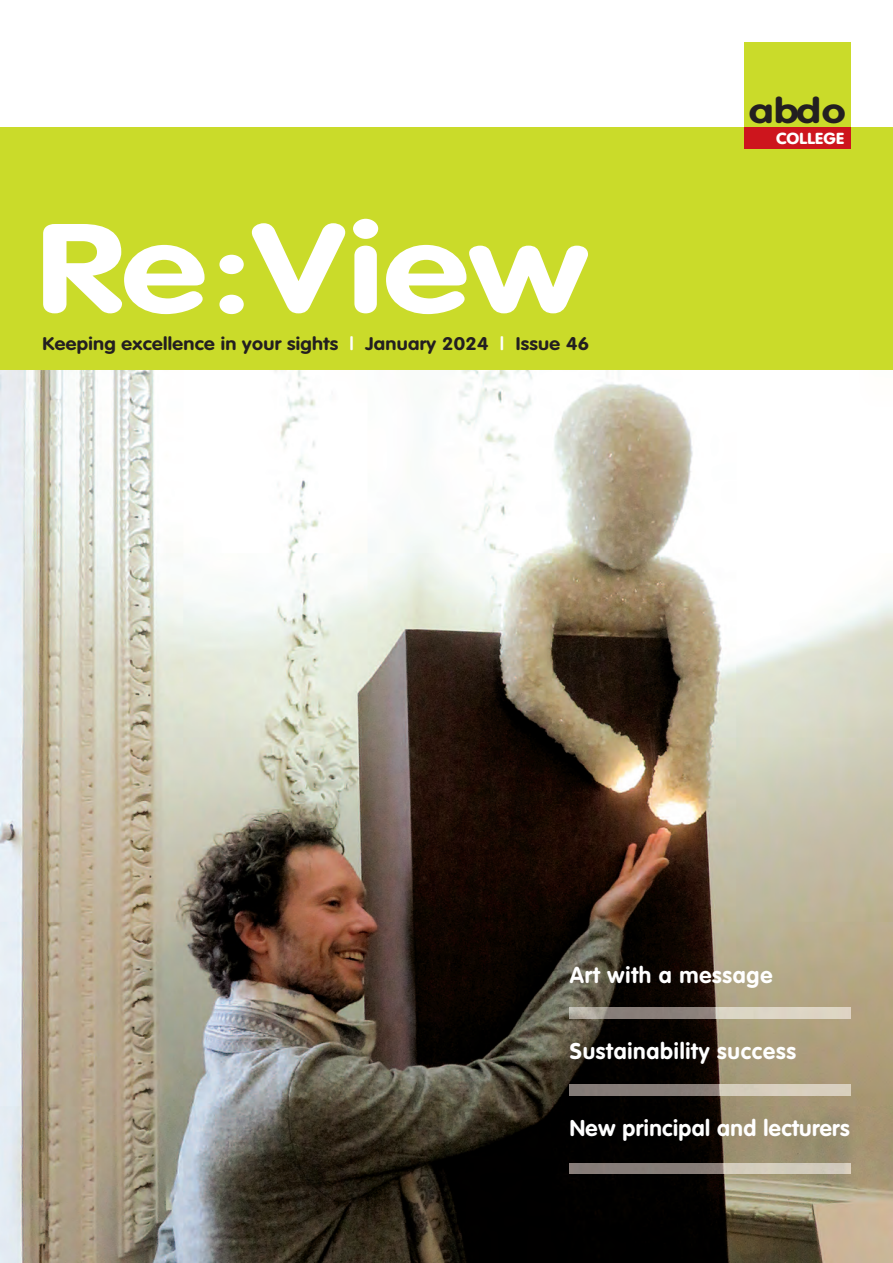
<style>
.page{position:relative;width:893px;height:1263px;background:#fff}
.page>*{position:absolute;margin:0;border:0;box-sizing:border-box;transform-origin:0 0}
.t1{font:700 124.5px "VAG Rounded";letter-spacing:.005em;color:#fff;scale:1.25 1}
.t2{font:700 34.5px "VAG Rounded";color:#231f20;scale:1.25 1}
.t3{font:700 22.5px "VAG Rounded";letter-spacing:.035em;color:#fff}
.t4{font:700 18px "VAG Rounded";letter-spacing:.015em;color:#231f20;scale:1.1 1}
.t5{font:900 15.75px "VAG Rounded";letter-spacing:.01em;color:#fff;scale:1.1 1}
.s1{color:#fff}
</style>
<div class="page">
<img style="left:0;top:370px;width:893px;height:893px">
<div style="left:0;top:128px;width:893px;height:242px;background:#cadb2a"></div>
<div style="left:744px;top:43px;width:106px;height:106px;background:#cadb2a"></div>
<div style="left:744px;top:128px;width:106px;height:21px;background:#cd151d"></div>
<img style="left:570px;top:1084px;width:280px;height:11px">
<img style="left:570px;top:1008px;width:280px;height:10px">
<img style="left:570px;top:1163px;width:280px;height:11px">
<h1 class="t1" style="left:36px;top:217px;width:444px">Re:View</h1>
<p class="t4" style="left:43px;top:336px;width:498px">Keeping excellence in your sights <span class="s1">|</span> January 2024 <span class="s1">|</span> Issue 46</p>
<h2 class="t2" style="left:749px;top:97px;width:79px">abdo</h2>
<p class="t5" style="left:776px;top:131px;width:63px">COLLEGE</p>
<p class="t3" style="left:570px;top:965px;width:204px">Art with a message</p>
<p class="t3" style="left:570px;top:1042px;width:228px">Sustainability success</p>
<p class="t3" style="left:570px;top:1118px;width:281px">New principal and lecturers</p>
</div>
